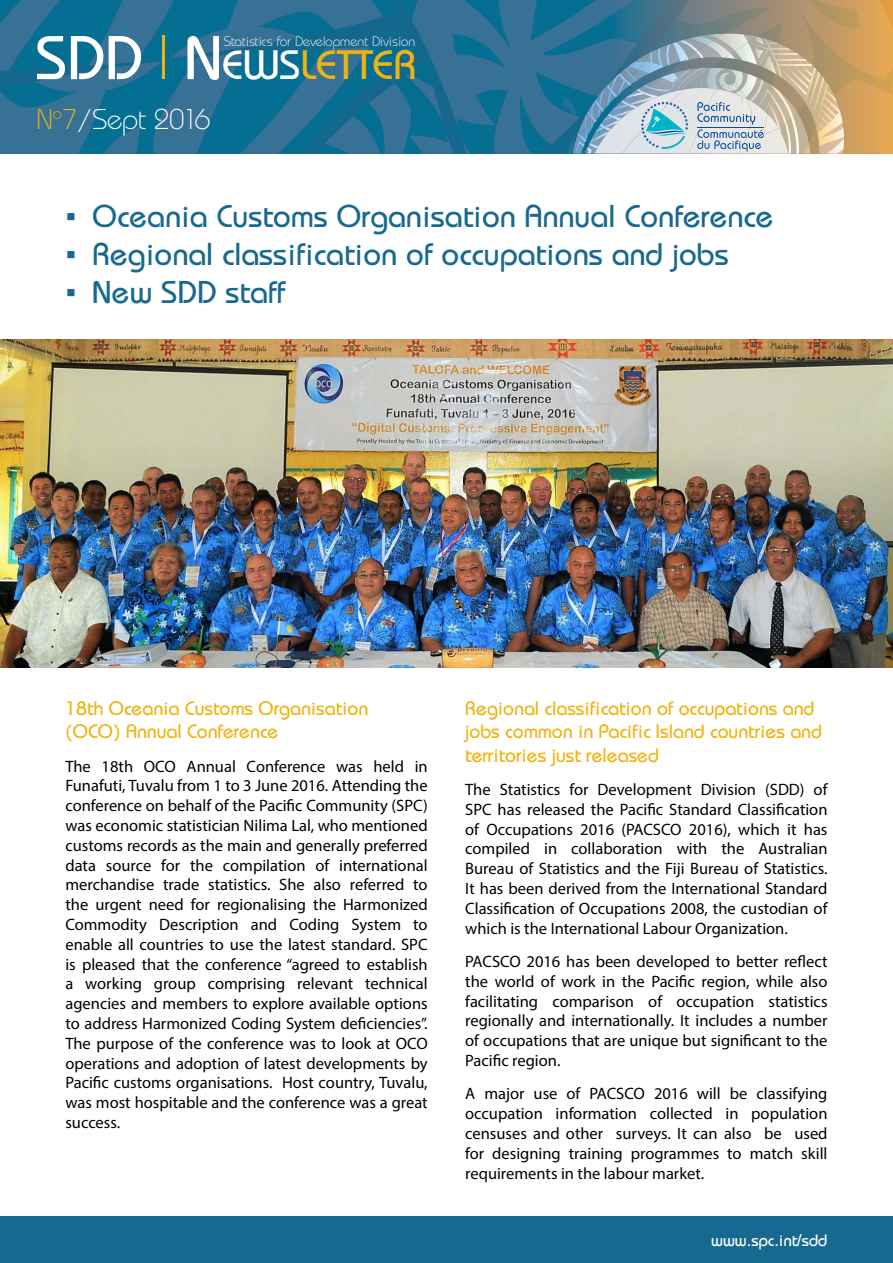
<style>
.page{position:relative;width:893px;height:1263px;background:#fff}
.page>*{position:absolute;margin:0;border:0;box-sizing:border-box;transform-origin:0 0}
.t1{font:40.95px "Bauhaus";color:#efb314}
.t2{font:31.5px "Bauhaus";letter-spacing:.005em;color:#18698f}
.t3{font:300 30px "Bauhaus EF";color:#fff}
.t4{font:19.5px/23.4px "Bauhaus";color:#efb314}
.t5{font:16.5px/19.8px "Myriad Pro";color:#000;text-align:justify}
.t6{font:16.5px "Bauhaus";color:#fff}
.t7{font:300 14.4px "Bauhaus EF";letter-spacing:.005em;color:#fff}
.s1{font-size:61.5px;color:#fff}
.s2{font-family:"Bauhaus C";font-weight:300;font-size:61.95px}
.s3{color:#fff}
.s4{color:#efb314}
.s5{font-family:"Arial"}
</style>
<div class="page">
<svg style="left:0;top:0;width:893px;height:154px;background:#4d8295"></svg>
<div style="left:0;top:1216px;width:893px;height:47px;background:#18698f"></div>
<img style="left:1px;top:339px;width:891px;height:328px">
<h1 class="t1" style="left:36px;top:40px;width:382px"><span class="s1">SDD</span> <span class="s2">|</span> <span class="s1">N</span><span class="s3">EWS</span>LETTER</h1>
<h3 class="t3" style="left:36px;top:102px;width:176px"><span class="s4">N</span><sup>o</sup><span class="s4">7</span>/Sept 2016</h3>
<p class="t7" style="left:224px;top:33px;width:193px">Statistics for Development Division</p>
<h2 class="t2" style="left:65px;top:197px;width:709px"><span class="s5">▪</span> Oceania Customs Organisation Annual Conference</h2>
<h2 class="t2" style="left:65px;top:234px;width:665px"><span class="s5">▪</span> Regional classification of occupations and jobs</h2>
<h2 class="t2" style="left:65px;top:272px;width:221px"><span class="s5">▪</span> New SDD staff</h2>
<p class="t4" style="left:65px;top:696px;width:304px">18th Oceania Customs Organisation (OCO) Annual Conference</p>
<p class="t5" style="left:65px;top:756px;width:364px">The 18th OCO Annual Conference was held in Funafuti, Tuvalu from 1 to 3 June 2016. Attending the conference on behalf of the Pacific Community (SPC) was economic statistician Nilima Lal, who mentioned customs records as the main and generally preferred data source for the compilation of international merchandise trade statistics. She also referred to the urgent need for regionalising the Harmonized Commodity Description and Coding System to enable all countries to use the latest standard. SPC is pleased that the conference “agreed to establish a working group comprising relevant technical agencies and members to explore available options to address Harmonized Coding System deficiencies”.<br>The purpose of the conference was to look at OCO operations and adoption of latest developments by Pacific customs organisations. Host country, Tuvalu, was most hospitable and the conference was a great success.</p>
<p class="t4" style="left:465px;top:696px;width:358px">Regional classification of occupations and jobs common in Pacific Island countries and territories just released</p>
<p class="t5" style="left:465px;top:779px;width:364px">The Statistics for Development Division (SDD) of SPC has released the Pacific Standard Classification of Occupations 2016 (PACSCO 2016), which it has compiled in collaboration with the Australian Bureau of Statistics and the Fiji Bureau of Statistics.<br>It has been derived from the International Standard Classification of Occupations 2008, the custodian of which is the International Labour Organization.</p>
<p class="t5" style="left:465px;top:951px;width:364px">PACSCO 2016 has been developed to better reflect the world of work in the Pacific region, while also facilitating comparison of occupation statistics regionally and internationally. It includes a number of occupations that are unique but significant to the Pacific region.</p>
<p class="t5" style="left:465px;top:1083px;width:364px">A major use of PACSCO 2016 will be classifying occupation information collected in population censuses and other surveys. It can also be used for designing training programmes to match skill requirements in the labour market.</p>
<p class="t6" style="left:711px;top:1229px;width:118px">www.spc.int/sdd</p>
</div>
